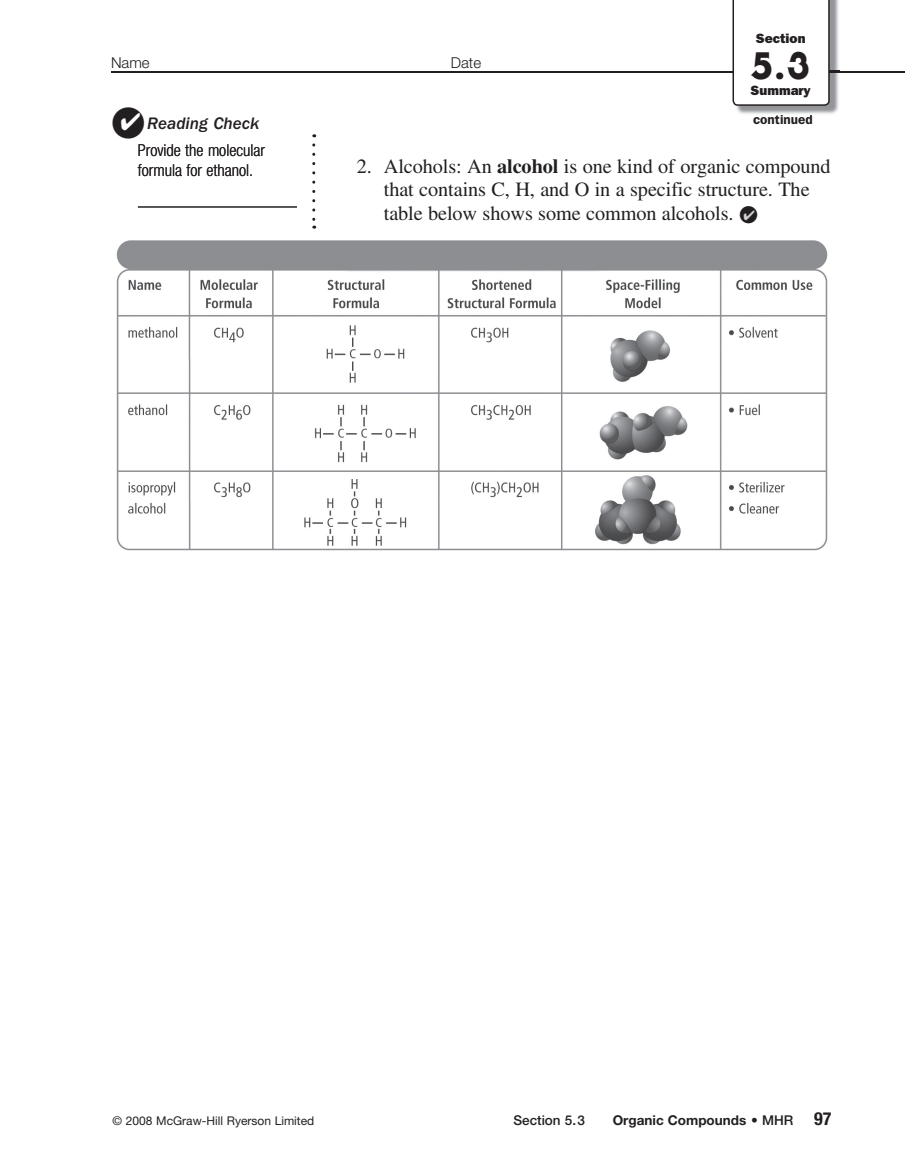
<style>
.page{position:relative;width:905px;height:1175px;background:#fff}
.page>*{position:absolute;margin:0;border:0;box-sizing:border-box;transform-origin:0 0}
.t1{font:800 37.5px "Serif Gothic";color:#231f20}
.t2{font:20.25px/23.2px "Times";letter-spacing:-.005em;color:#231f20}
.t3{font:italic 500 17.25px "Franklin Gothic";color:#231f20}
.t4{font:300 condensed 16.5px/19.8px "Helvetica Neue";color:#231f20}
.t5{font:300 15px "Helvetica Neue";color:#231f20}
.t6{font:700 13.5px "Helvetica Neue";color:#231f20}
.t7{font:800 13.5px "Franklin Gothic";color:#231f20}
.t8{font:500 13.5px "Helvetica Neue";color:#231f20}
.t9{font:600 13.5px "Franklin Gothic";color:#231f20}
.t10{font:12px "Helvetica Neue";color:#231f20}
.s1{color:#fff}
.s2{font-weight:700}
.s3{color:#d1d2d4}
.s4{font-weight:500}
.s5{font-stretch:condensed;font-size:18px}
</style>
<div class="page">
<hr style="left:111px;top:71px;width:793px;height:1px;background:#231f20">
<hr style="left:138px;top:207px;width:159px;height:1px;background:#231f20">
<svg style="left:312px;top:145px;width:3px;height:84px"></svg>
<img style="left:116px;top:240px;width:712px;height:311px">
<img style="left:736px;top:0;width:103px;height:114px">
<svg style="left:732px;top:0;width:97px;height:106px"></svg>
<p class="t5" style="left:111px;top:57px;width:40px">Name</p>
<p class="t5" style="left:451px;top:57px;width:32px">Date</p>
<p class="t7" style="left:755px;top:34px;width:51px">Section</p>
<h1 class="t1" style="left:751px;top:52px;width:60px">5.3</h1>
<p class="t7" style="left:750px;top:86px;width:62px">Summary</p>
<p class="t3" style="left:111px;top:117px;width:150px">●<span class="s1">✔</span> Reading Check</p>
<p class="t4" style="left:138px;top:141px;width:129px">Provide the molecular formula for ethanol.</p>
<p class="t9" style="left:753px;top:115px;width:61px">continued</p>
<p class="t2" style="left:384px;top:157px;width:448px;text-indent:-27px">2. Alcohols: An <span class="s2">alcohol</span> is one kind of organic compound that contains C, H, and O in a specific structure. The table below shows some common alcohols. ●<span class="s3">✔</span></p>
<p class="t10" style="left:112px;top:1116px;width:203px">© 2008 McGraw-Hill Ryerson Limited</p>
<p class="t8" style="left:513px;top:1115px;width:73px">Section 5.3</p>
<p class="t6" style="left:612px;top:1115px;width:220px">Organic Compounds <span class="s4">• MHR</span> <span class="s5">97</span></p>
</div>
